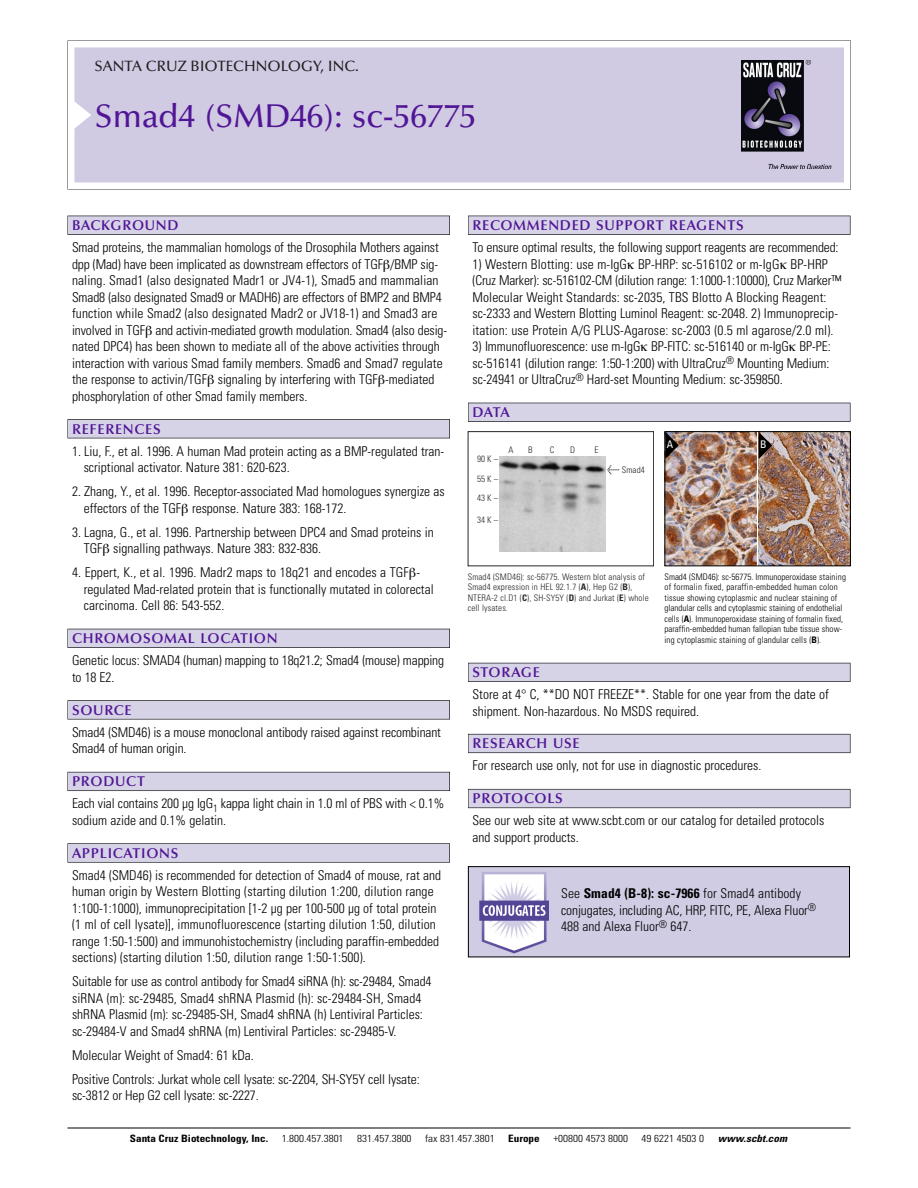
<style>
.page{position:relative;width:918px;height:1188px;background:#fff}
.page>*{position:absolute;margin:0;border:0;box-sizing:border-box;transform-origin:0 0}
.t1{font:500 33px "Optima";color:#511695}
.t2{font:500 15px "Optima";color:#231f20}
.t3{font:600 14.25px "Optima";letter-spacing:.05em;color:#511695}
.t4{font:300 condensed 13.5px/16.5px "Univers";color:#000}
.t5{font:condensed 10.5px "Univers";color:#fff}
.t6{font:300 condensed 10.2px "Univers";color:#000;scale:1.1 1}
.t7{font:700 condensed 10.2px "Univers";color:#000;scale:1.1 1}
.t8{font:italic 700 condensed 10.2px "Univers";letter-spacing:.005em;color:#000;scale:1.1 1}
.t9{font:300 condensed 9px/10.5px "Univers";color:#000}
.t10{font:9px/10.5px "Univers Condensed Light+IDNYBX";letter-spacing:.015em;color:#272627}
.s1{font-family:"Meta Plus Book Roman+VMOZNQ";font-size:10.5px}
.s2{font-family:"Univers Condensed Bold+TQGWJE"}
.s3{font-weight:700}
</style>
<div class="page">
<svg style="left:68px;top:40px;width:783px;height:149px"></svg>
<div style="left:74px;top:47px;width:770px;height:135px;background:#d1cae3"></div>
<img style="left:741px;top:60px;width:90px;height:108px">
<div style="left:68px;top:216px;width:382px;height:19px;background:#525155"></div>
<div style="left:68px;top:216px;width:381px;height:18px;background:#d7d3e7"></div>
<div style="left:68px;top:419px;width:382px;height:19px;background:#525155"></div>
<div style="left:68px;top:420px;width:381px;height:18px;background:#d7d3e7"></div>
<div style="left:68px;top:629px;width:382px;height:19px;background:#525158"></div>
<div style="left:68px;top:629px;width:381px;height:18px;background:#d7d3e7"></div>
<div style="left:68px;top:700px;width:382px;height:19px;background:#575759"></div>
<div style="left:68px;top:701px;width:381px;height:18px;background:#d7d3e7"></div>
<div style="left:68px;top:772px;width:382px;height:19px;background:#5b5a62"></div>
<div style="left:68px;top:772px;width:381px;height:18px;background:#d7d3e7"></div>
<div style="left:68px;top:843px;width:382px;height:20px;background:#626263"></div>
<div style="left:68px;top:844px;width:381px;height:18px;background:#d7d3e7"></div>
<div style="left:468px;top:216px;width:382px;height:19px;background:#525155"></div>
<div style="left:468px;top:216px;width:382px;height:18px;background:#d7d3e7"></div>
<div style="left:468px;top:403px;width:382px;height:19px;background:#515055"></div>
<div style="left:468px;top:403px;width:382px;height:18px;background:#d7d3e7"></div>
<div style="left:468px;top:663px;width:382px;height:19px;background:#54535a"></div>
<div style="left:468px;top:663px;width:382px;height:18px;background:#d7d3e7"></div>
<div style="left:468px;top:734px;width:382px;height:19px;background:#66646e"></div>
<div style="left:468px;top:734px;width:382px;height:18px;background:#d7d3e7"></div>
<div style="left:468px;top:789px;width:382px;height:19px;background:#66646d"></div>
<div style="left:468px;top:790px;width:382px;height:18px;background:#d7d3e7"></div>
<hr style="left:68px;top:1128px;width:782px;height:1px;background:#000">
<img style="left:759px;top:433px;width:90px;height:131px">
<img style="left:666px;top:433px;width:91px;height:131px">
<div style="left:664px;top:431px;width:187px;height:135px;border:1px solid #000"></div>
<svg style="left:759px;top:432px;width:13px;height:27px"></svg>
<svg style="left:665px;top:432px;width:14px;height:27px"></svg>
<img style="left:470px;top:868px;width:378px;height:87px">
<div style="left:468px;top:866px;width:382px;height:91px;border:1px solid #000"></div>
<div style="left:468px;top:431px;width:186px;height:135px;border:1px solid #272627"></div>
<img style="left:499px;top:456px;width:106px;height:96px">
<p class="t2" style="left:94px;top:61px;width:266px">SANTA CRUZ BIOTECHNOLOGY, INC.</p>
<h1 class="t1" style="left:94px;top:103px;width:383px">Smad4 (SMD46): sc-56775</h1>
<p class="t3" style="left:72px;top:219px;width:108px">BACKGROUND</p>
<p class="t4" style="left:72px;top:240px;width:377px">Smad proteins, the mammalian homologs of the Drosophila Mothers against dpp (Mad) have been implicated as downstream effectors of TGF /BMP sig&shy;naling. Smad1 (also designated Madr1 or JV4-1), Smad5 and mammalian Smad8 (also designated Smad9 or MADH6) are effectors of BMP2 and BMP4 function while Smad2 (also designated Madr2 or JV18-1) and Smad3 are involved in TGF and activin-mediated growth modulation. Smad4 (also desig&shy;nated DPC4) has been shown to mediate all of the above activities through interaction with various Smad family members. Smad6 and Smad7 regulate the response to activin/TGF signaling by interfering with TGF -mediated phosphorylation of other Smad family members.</p>
<p class="t3" style="left:72px;top:423px;width:90px">REFERENCES</p>
<p class="t4" style="left:84px;top:444px;width:362px;text-indent:-12px">1. Liu, F., et al. 1996. A human Mad protein acting as a BMP-regulated tran&shy;scriptional activator. Nature 381: 620-623.</p>
<p class="t4" style="left:84px;top:484px;width:363px;text-indent:-12px">2. Zhang, Y., et al. 1996. Receptor-associated Mad homologues synergize as effectors of the TGF response. Nature 383: 168-172.</p>
<p class="t4" style="left:84px;top:525px;width:352px;text-indent:-12px">3. Lagna, G., et al. 1996. Partnership between DPC4 and Smad proteins in<br>TGF signalling pathways. Nature 383: 832-836.</p>
<p class="t4" style="left:84px;top:565px;width:351px;text-indent:-12px">4. Eppert, K., et al. 1996. Madr2 maps to 18q21 and encodes a TGF - regulated Mad-related protein that is functionally mutated in colorectal carcinoma. Cell 86: 543-552.</p>
<p class="t3" style="left:72px;top:633px;width:207px">CHROMOSOMAL LOCATION</p>
<p class="t4" style="left:72px;top:653px;width:374px">Genetic locus: SMAD4 (human) mapping to 18q21.2; Smad4 (mouse) mapping to 18 E2.</p>
<p class="t3" style="left:72px;top:704px;width:61px">SOURCE</p>
<p class="t4" style="left:72px;top:725px;width:371px">Smad4 (SMD46) is a mouse monoclonal antibody raised against recombinant<br>Smad4 of human origin.</p>
<p class="t3" style="left:72px;top:776px;width:74px">PRODUCT</p>
<p class="t4" style="left:72px;top:796px;width:374px">Each vial contains 200 µg IgG<sub>1</sub> kappa light chain in 1.0 ml of PBS with &lt; 0.1% sodium azide and 0.1% gelatin.</p>
<p class="t3" style="left:72px;top:847px;width:108px">APPLICATIONS</p>
<p class="t4" style="left:72px;top:868px;width:370px">Smad4 (SMD46) is recommended for detection of Smad4 of mouse, rat and human origin by Western Blotting (starting dilution 1:200, dilution range 1:100-1:1000), immunoprecipitation [1-2 µg per 100-500 µg of total protein (1 ml of cell lysate)], immunofluorescence (starting dilution 1:50, dilution range 1:50-1:500) and immunohistochemistry (including paraffin-embedded sections) (starting dilution 1:50, dilution range 1:50-1:500).</p>
<p class="t4" style="left:72px;top:974px;width:361px">Suitable for use as control antibody for Smad4 siRNA (h): sc-29484, Smad4 siRNA (m): sc-29485, Smad4 shRNA Plasmid (h): sc-29484-SH, Smad4 shRNA Plasmid (m): sc-29485-SH, Smad4 shRNA (h) Lentiviral Particles: sc-29484-V and Smad4 shRNA (m) Lentiviral Particles: sc-29485-V.</p>
<p class="t4" style="left:72px;top:1044px;width:349px;line-height:24px">Molecular Weight of Smad4: 61 kDa.<br>Positive Controls: Jurkat whole cell lysate: sc-2204, SH-SY5Y cell lysate:</p>
<p class="t4" style="left:72px;top:1088px;width:188px">sc-3812 or Hep G2 cell lysate: sc-2227.</p>
<p class="t3" style="left:473px;top:219px;width:273px">RECOMMENDED SUPPORT REAGENTS</p>
<p class="t4" style="left:473px;top:240px;width:368px">To ensure optimal results, the following support reagents are recommended:</p>
<p class="t4" style="left:473px;top:257px;width:370px">1) Western Blotting: use m-IgG BP-HRP: sc-516102 or m-IgG BP-HRP (Cruz Marker): sc-516102-CM (dilution range: 1:1000-1:10000), Cruz Marker™ Molecular Weight Standards: sc-2035, TBS Blotto A Blocking Reagent: sc-2333 and Western Blotting Luminol Reagent: sc-2048. 2) Immunoprecip&shy;itation: use Protein A/G PLUS-Agarose: sc-2003 (0.5 ml agarose/2.0 ml).</p>
<p class="t4" style="left:473px;top:339px;width:360px;text-align:justify">3) Immunofluorescence: use m-IgG BP-FITC: sc-516140 or m-IgG BP-PE: sc-516141 (dilution range: 1:50-1:200) with UltraCruz<sup>®</sup> Mounting Medium: sc-24941 or UltraCruz<sup>®</sup> Hard-set Mounting Medium: sc-359850.</p>
<p class="t3" style="left:473px;top:407px;width:39px">DATA</p>
<p class="t10" style="left:477px;top:454px;width:22px">90K–</p>
<p class="t10" style="left:477px;top:471px;width:22px;line-height:18.6px">55K–<br>43K–</p>
<p class="t10" style="left:477px;top:515px;width:22px">34K–</p>
<p class="t10" style="left:508px;top:445px;width:7px">A</p>
<p class="t10" style="left:528px;top:445px;width:6px">B</p>
<p class="t10" style="left:550px;top:445px;width:6px">C</p>
<p class="t10" style="left:570px;top:445px;width:7px">D</p>
<p class="t10" style="left:595px;top:445px;width:5px">E</p>
<p class="t10" style="left:607px;top:465px;width:39px"><span class="s1">&lt;</span> Smad4</p>
<p class="t5" style="left:667px;top:441px;width:8px">A</p>
<p class="t5" style="left:760px;top:441px;width:8px">B</p>
<p class="t10" style="left:468px;top:572px;width:183px">Smad4 (SMD46): sc-56775. Western blot analysis of Smad4 expression in HEL 92.1.7 (<span class="s2">A</span>), Hep G2 (<span class="s2">B</span>), NTERA-2 cl.D1 (<span class="s2">C</span>), SH-SY5Y (<span class="s2">D</span>) and Jurkat (<span class="s2">E</span>) whole cell lysates.</p>
<p class="t9" style="left:664px;top:572px;width:183px">Smad4 (SMD46): sc-56775. Immunoperoxidase staining of formalin fixed, paraffin-embedded human colon tissue showing cytoplasmic and nuclear staining of glandular cells and cytoplasmic staining of endothelial cells (<span class="s3">A</span>). Immunoperoxidase staining of formalin fixed, paraffin-embedded human fallopian tube tissue show&shy;ing cytoplasmic staining of glandular cells (<span class="s3">B</span>).</p>
<p class="t3" style="left:473px;top:667px;width:69px">STORAGE</p>
<p class="t4" style="left:473px;top:687px;width:358px">Store at 4° C, **DO NOT FREEZE**. Stable for one year from the date of shipment. Non-hazardous. No MSDS required.</p>
<p class="t3" style="left:473px;top:738px;width:109px">RESEARCH USE</p>
<p class="t4" style="left:473px;top:758px;width:290px">For research use only, not for use in diagnostic procedures.</p>
<p class="t3" style="left:473px;top:793px;width:92px">PROTOCOLS</p>
<p class="t4" style="left:473px;top:814px;width:353px">See our web site at www.scbt.com or our catalog for detailed protocols and support products.</p>
<p class="t4" style="left:561px;top:887px;width:257px">See <span class="s3">Smad4 (B-8): sc-7966</span> for Smad4 antibody conjugates, including AC, HRP, FITC, PE, Alexa Fluor<sup>®<br></sup>488 and Alexa Fluor<sup>®</sup> 647.</p>
<p class="t7" style="left:130px;top:1135px;width:127px">Santa Cruz Biotechnology, Inc.</p>
<p class="t6" style="left:282px;top:1135px;width:58px">1.800.457.3801</p>
<p class="t6" style="left:357px;top:1135px;width:51px">831.457.3800</p>
<p class="t6" style="left:425px;top:1135px;width:65px">fax 831.457.3801</p>
<p class="t7" style="left:508px;top:1135px;width:30px">Europe</p>
<p class="t6" style="left:553px;top:1135px;width:69px">+00800 4573 8000</p>
<p class="t6" style="left:642px;top:1135px;width:58px">49 6221 4503 0</p>
<p class="t8" style="left:718px;top:1135px;width:64px">www.scbt.com</p>
</div>
